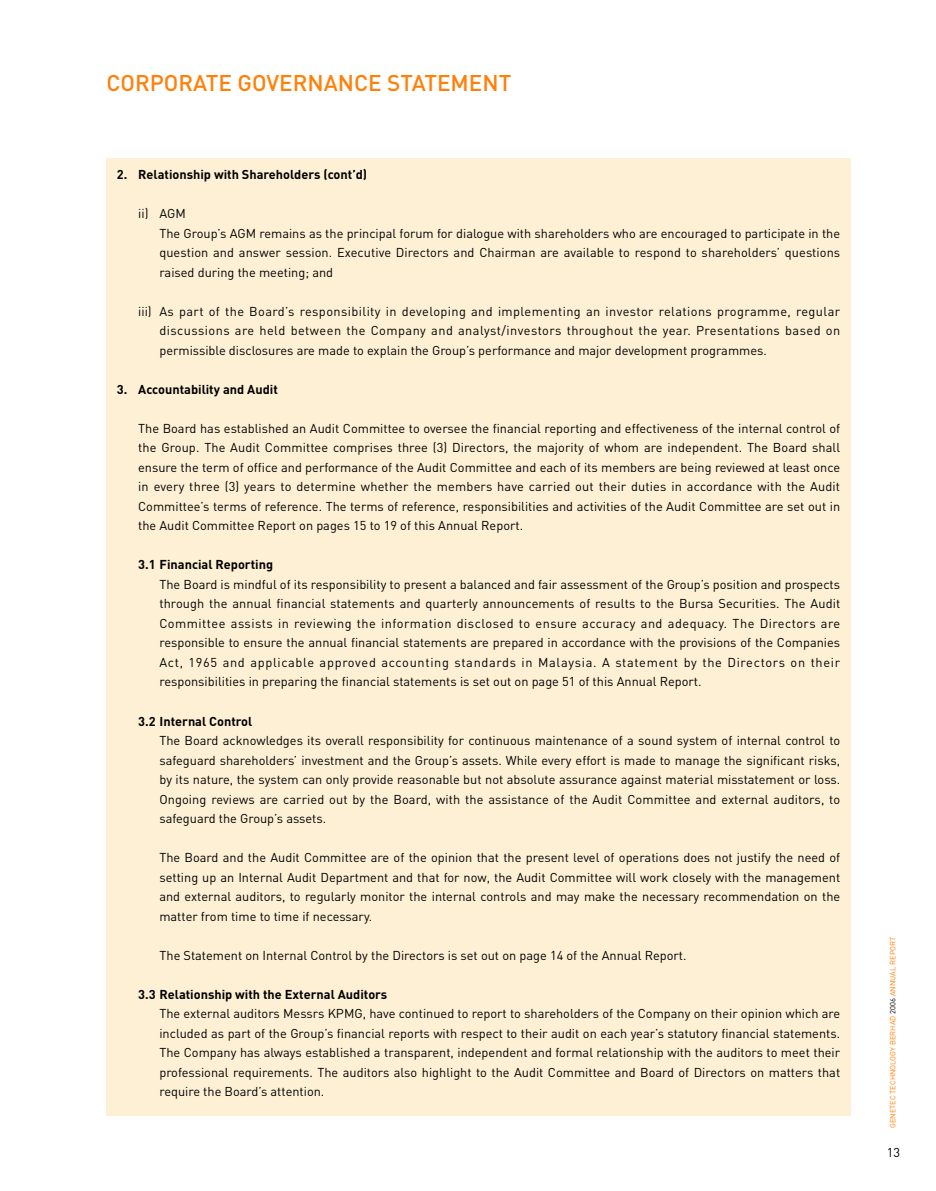
<style>
.page{position:relative;width:936px;height:1191px;background:#fff}
.page>*{position:absolute;margin:0;border:0;box-sizing:border-box;transform-origin:0 0}
.t1{font:500 22.5px "DIN";color:#ff8008}
.t2{font:12.75px/19.5px "DIN";color:#000;text-align:justify}
.t3{font:700 12.75px "DIN";color:#000}
.t4{font:7.5px "DIN";color:#ff8008}
.s1{color:#000}
</style>
<div class="page">
<div style="left:106px;top:158px;width:744px;height:957px;background:#fef0d5"></div>
<h1 class="t1" style="left:106px;top:75px;width:406px">CORPORATE GOVERNANCE STATEMENT</h1>
<p class="t3" style="left:117px;top:170px;width:252px">2. Relationship with Shareholders (cont’d)</p>
<p class="t2" style="left:159px;top:205px;width:682px;text-align:left;text-indent:-21px">ii) AGM<br>The Group’s AGM remains as the principal forum for dialogue with shareholders who are encouraged to participate in the question and answer session. Executive Directors and Chairman are available to respond to shareholders’ questions raised during the meeting; and</p>
<p class="t2" style="left:159px;top:303px;width:682px;text-indent:-21px">iii) As part of the Board’s responsibility in developing and implementing an investor relations programme, regular discussions are held between the Company and analyst/investors throughout the year. Presentations based on permissible disclosures are made to explain the Group’s performance and major development programmes.</p>
<p class="t3" style="left:117px;top:385px;width:162px">3. Accountability and Audit</p>
<p class="t2" style="left:138px;top:420px;width:703px">The Board has established an Audit Committee to oversee the financial reporting and effectiveness of the internal control of the Group. The Audit Committee comprises three (3) Directors, the majority of whom are independent. The Board shall ensure the term of office and performance of the Audit Committee and each of its members are being reviewed at least once in every three (3) years to determine whether the members have carried out their duties in accordance with the Audit Committee’s terms of reference. The terms of reference, responsibilities and activities of the Audit Committee are set out in the Audit Committee Report on pages 15 to 19 of this Annual Report.</p>
<p class="t3" style="left:138px;top:560px;width:136px">3.1 Financial Reporting</p>
<p class="t2" style="left:159px;top:576px;width:682px">The Board is mindful of its responsibility to present a balanced and fair assessment of the Group’s position and prospects through the annual financial statements and quarterly announcements of results to the Bursa Securities. The Audit Committee assists in reviewing the information disclosed to ensure accuracy and adequacy. The Directors are responsible to ensure the annual financial statements are prepared in accordance with the provisions of the Companies Act, 1965 and applicable approved accounting standards in Malaysia. A statement by the Directors on their responsibilities in preparing the financial statements is set out on page 51 of this Annual Report.</p>
<p class="t3" style="left:138px;top:716px;width:115px">3.2 Internal Control</p>
<p class="t2" style="left:159px;top:732px;width:682px">The Board acknowledges its overall responsibility for continuous maintenance of a sound system of internal control to safeguard shareholders’ investment and the Group’s assets. While every effort is made to manage the significant risks, by its nature, the system can only provide reasonable but not absolute assurance against material misstatement or loss.<br>Ongoing reviews are carried out by the Board, with the assistance of the Audit Committee and external auditors, to safeguard the Group’s assets.</p>
<p class="t2" style="left:159px;top:849px;width:682px">The Board and the Audit Committee are of the opinion that the present level of operations does not justify the need of setting up an Internal Audit Department and that for now, the Audit Committee will work closely with the management and external auditors, to regularly monitor the internal controls and may make the necessary recommendation on the matter from time to time if necessary.</p>
<p class="t2" style="left:159px;top:946px;width:528px">The Statement on Internal Control by the Directors is set out on page 14 of the Annual Report.</p>
<p class="t3" style="left:138px;top:989px;width:250px">3.3 Relationship with the External Auditors</p>
<p class="t2" style="left:159px;top:1005px;width:682px">The external auditors Messrs KPMG, have continued to report to shareholders of the Company on their opinion which are included as part of the Group’s financial reports with respect to their audit on each year’s statutory financial statements.<br>The Company has always established a transparent, independent and formal relationship with the auditors to meet their professional requirements. The auditors also highlight to the Audit Committee and Board of Directors on matters that require the Board’s attention.</p>
<p class="t4" style="left:890px;top:1128px;width:193px;rotate:-90deg">GENETEC TECHNOLOGY BERHAD <span class="s1">2006</span> ANNUAL REPORT</p>
<p class="t2" style="left:886px;top:1144px;width:15px">13</p>
</div>
